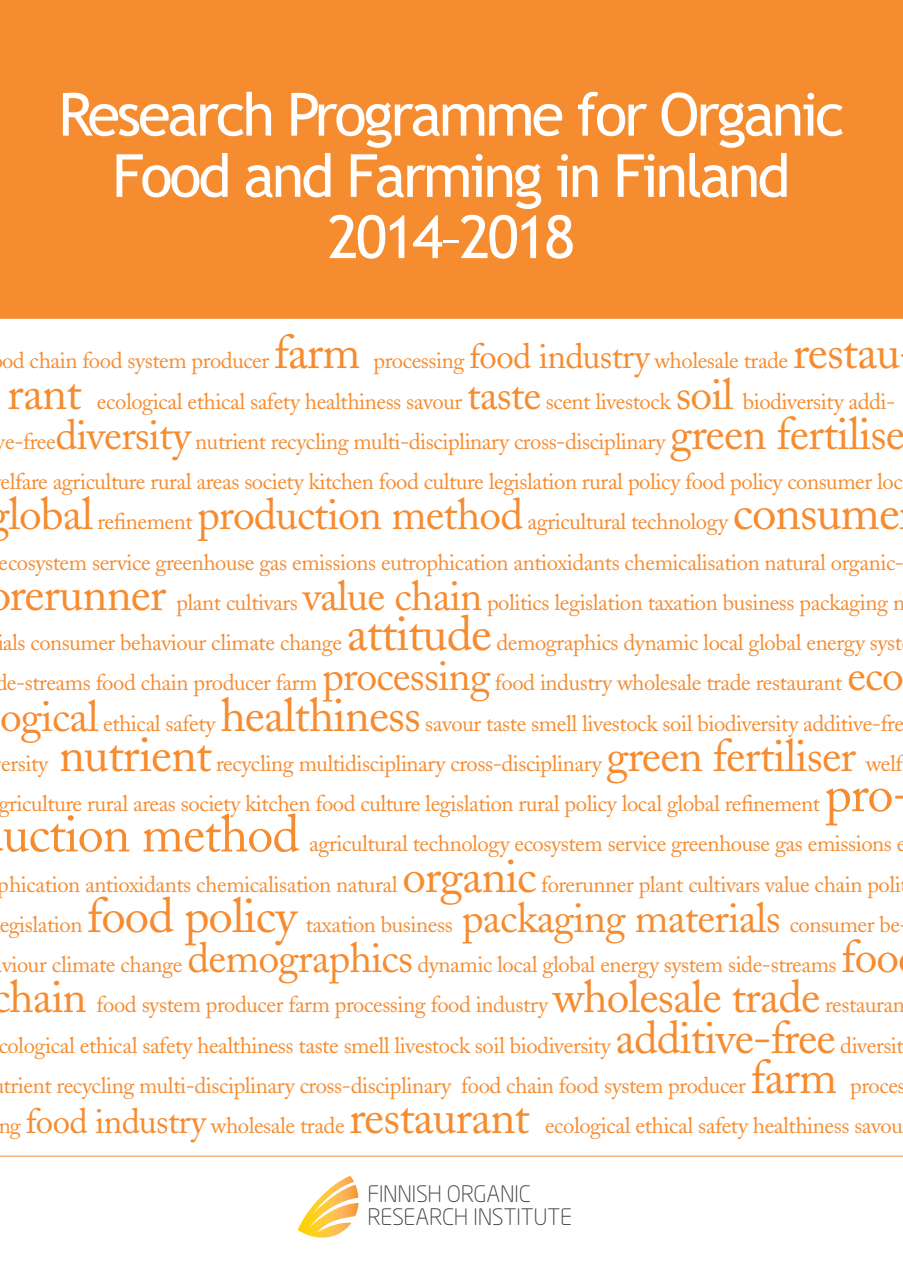
<style>
.page{position:relative;width:903px;height:1270px;background:#fff}
.page>*{position:absolute;margin:0;border:0;box-sizing:border-box;transform-origin:0 0}
.t1{font:59.5px/61.2px "Trebuchet MS";letter-spacing:-.05em;color:#fff;text-align:center}
.t2{font:52.5px "Adobe Caslon";letter-spacing:-.02em;color:#f68c30}
.t3{font:22.75px "Adobe Caslon";letter-spacing:-.02em;color:#f68c30}
.t4{font:300 22.4px/22.9px "Neo Sans";letter-spacing:-.02em;color:#444345}
.s1{font-size:47.25px}
.s2{font-size:35px}
.s3{font-size:42px}
.s4{font-size:43.75px}
.s5{font-size:45.5px}
.s6{font-size:49px}
</style>
<div class="page">
<div style="left:0;top:0;width:903px;height:319px;background:#f68c30"></div>
<hr style="left:0;top:1156px;width:903px;height:1px;background:#f68c30">
<svg style="left:298px;top:1176px;width:60px;height:62px"></svg>
<h1 class="t1" style="left:58px;top:85px;width:788px">Research Programme for Organic<br>Food and Farming in Finland<br>2014–2018</h1>
<p class="t3" style="left:2px;top:347px;width:900px">od chain food system producer <span class="s1">farm</span> processing <span class="s2">food industry</span> wholesale trade <span class="s1">restau</span></p>
<p class="t3" style="left:8px;top:388px;width:889px"><span class="s1">rant</span> ecological ethical safety healthiness savour <span class="s3">taste</span> scent livestock <span class="s4">soil</span> biodiversity addi-</p>
<p class="t3" style="left:-4px;top:428px;width:911px">ve-free<span class="s3">diversity</span> nutrient recycling multi-disciplinary cross-disciplinary <span class="s5">green fertilise</span></p>
<p class="t3" style="left:1px;top:468px;width:903px">elfare agriculture rural areas society kitchen food culture legislation rural policy food policy consumer loc</p>
<p class="t3" style="left:8px;top:508px;width:893px"><span class="s5">lobal</span> refinement <span class="s4">production method</span> agricultural technology <span class="s6">consume</span></p>
<p class="t3" style="left:-1px;top:548px;width:907px">ecosystem service greenhouse gas emissions eutrophication antioxidants chemicalisation natural organic-</p>
<p class="t3" style="left:10px;top:589px;width:903px"><span class="s1">rerunner</span> plant cultivars <span class="s3">value chain</span> politics legislation taxation business packaging m</p>
<p class="t3" style="left:-3px;top:629px;width:906px">ials consumer behaviour climate change <span class="s6">attitude</span> demographics dynamic local global energy syst</p>
<p class="t3" style="left:-5px;top:669px;width:910px">de-streams food chain producer farm <span class="s3">processing</span> food industry wholesale trade restaurant <span class="s4">eco</span></p>
<p class="t3" style="left:0;top:710px;width:905px"><span class="s4">ogical</span> ethical safety <span class="s1">healthiness</span> savour taste smell livestock soil biodiversity additive-fre</p>
<p class="t3" style="left:1px;top:750px;width:903px">ersity <span class="s6">nutrient</span> recycling multidisciplinary cross-disciplinary <span class="s5">green fertiliser</span> welf</p>
<p class="t3" style="left:-1px;top:790px;width:823px">griculture rural areas society kitchen food culture legislation rural policy local global refinement</p>
<h2 class="t2" style="left:825px;top:762px;width:70px">pro</h2>
<h2 class="t2" style="left:3px;top:803px;width:298px">uction method</h2>
<p class="t3" style="left:309px;top:830px;width:599px">agricultural technology ecosystem service greenhouse gas emissions e</p>
<p class="t3" style="left:-2px;top:870px;width:904px">phication antioxidants chemicalisation natural <span class="s1">organic</span> forerunner plant cultivars value chain poli</p>
<p class="t3" style="left:-1px;top:911px;width:902px">egislation <span class="s6">food policy</span> taxation business <span class="s3">packaging materials</span> consumer be</p>
<p class="t3" style="left:2px;top:951px;width:898px">viour climate change <span class="s3">demographics</span> dynamic local global energy system side-streams <span class="s5">foo</span></p>
<p class="t3" style="left:-9px;top:991px;width:915px"><span class="s5">chain</span> food system producer farm processing food industry <span class="s5">wholesale trade</span> restauran</p>
<p class="t3" style="left:-1px;top:1031px;width:907px">cological ethical safety healthiness taste smell livestock soil biodiversity <span class="s5">additive-free</span> diversit</p>
<p class="t3" style="left:4px;top:1072px;width:903px">trient recycling multi-disciplinary cross-disciplinary food chain food system producer <span class="s1">farm</span> proces</p>
<p class="t3" style="left:-2px;top:1112px;width:906px">ng <span class="s2">food industry</span> wholesale trade <span class="s1">restaurant</span> ecological ethical safety healthiness savou</p>
<p class="t4" style="left:368px;top:1184px;width:206px">FINNISH ORGANIC<br>RESEARCH INSTITUTE</p>
</div>
